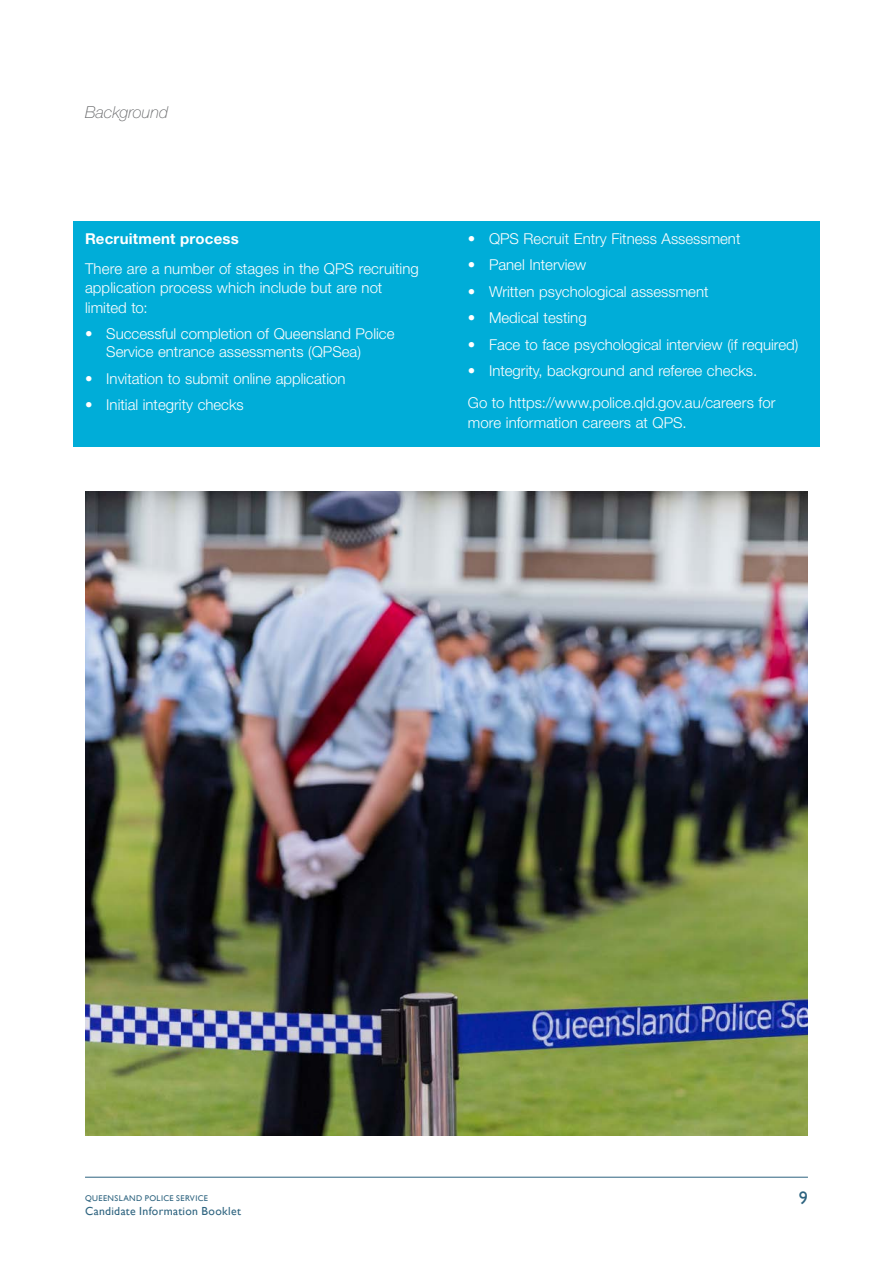
<style>
.page{position:relative;width:893px;height:1263px;background:#fff}
.page>*{position:absolute;margin:0;border:0;box-sizing:border-box;transform-origin:0 0}
.t1{font:18px "Gill Sans";color:#2d637f}
.t2{font:italic 100 16.5px "Helvetica Neue LT Std";color:#636466}
.Body{font:300 15px/19.5px "Helvetica Neue LT Std";color:#fff}
.t3{font:700 15px "Helvetica Neue LT Std";letter-spacing:.015em;color:#fff}
.t4{font:11.7px "Gill Sans";letter-spacing:.03em;color:#2d637f}
.t5{font:8.25px "Gill Sans";letter-spacing:.045em;color:#2d637f}
</style>
<div class="page">
<hr style="left:85px;top:1177px;width:723px;height:1px;background:#2d637f">
<div style="left:73px;top:221px;width:747px;height:225px;background:#00add8"></div>
<img style="left:85px;top:492px;width:723px;height:643px">
<h5 class="t2" style="left:85px;top:103px;width:85px">Background</h5>
<h2 class="t3" style="left:85px;top:229px;width:155px">Recruitment process</h2>
<p class="Body" style="left:85px;top:258px;width:335px">There are a number of stages in the QPS recruiting application process which include but are not limited to:</p>
<p class="Body" style="left:106px;top:324px;width:290px;line-height:18px;text-indent:-21px">• Successful completion of Queensland Police<br>Service entrance assessments (QPSea)</p>
<p class="Body" style="left:85px;top:368px;width:262px">• Invitation to submit online application</p>
<p class="Body" style="left:85px;top:395px;width:160px">• Initial integrity checks</p>
<p class="Body" style="left:468px;top:228px;width:274px">• QPS Recruit Entry Fitness Assessment</p>
<p class="Body" style="left:468px;top:255px;width:120px">• Panel Interview</p>
<p class="Body" style="left:468px;top:281px;width:242px">• Written psychological assessment</p>
<p class="Body" style="left:468px;top:308px;width:120px">• Medical testing</p>
<p class="Body" style="left:468px;top:334px;width:332px">• Face to face psychological interview (if required)</p>
<p class="Body" style="left:468px;top:361px;width:291px">• Integrity, background and referee checks.</p>
<p class="Body" style="left:468px;top:393px;width:309px">Go to https://www.police.qld.gov.au/careers for more information careers at QPS.</p>
<p class="t5" style="left:85px;top:1193px;width:125px">QUEENSLAND POLICE SERVICE</p>
<p class="t1" style="left:799px;top:1187px;width:10px">9</p>
<p class="t4" style="left:85px;top:1204px;width:157px">Candidate Information Booklet</p>
</div>
